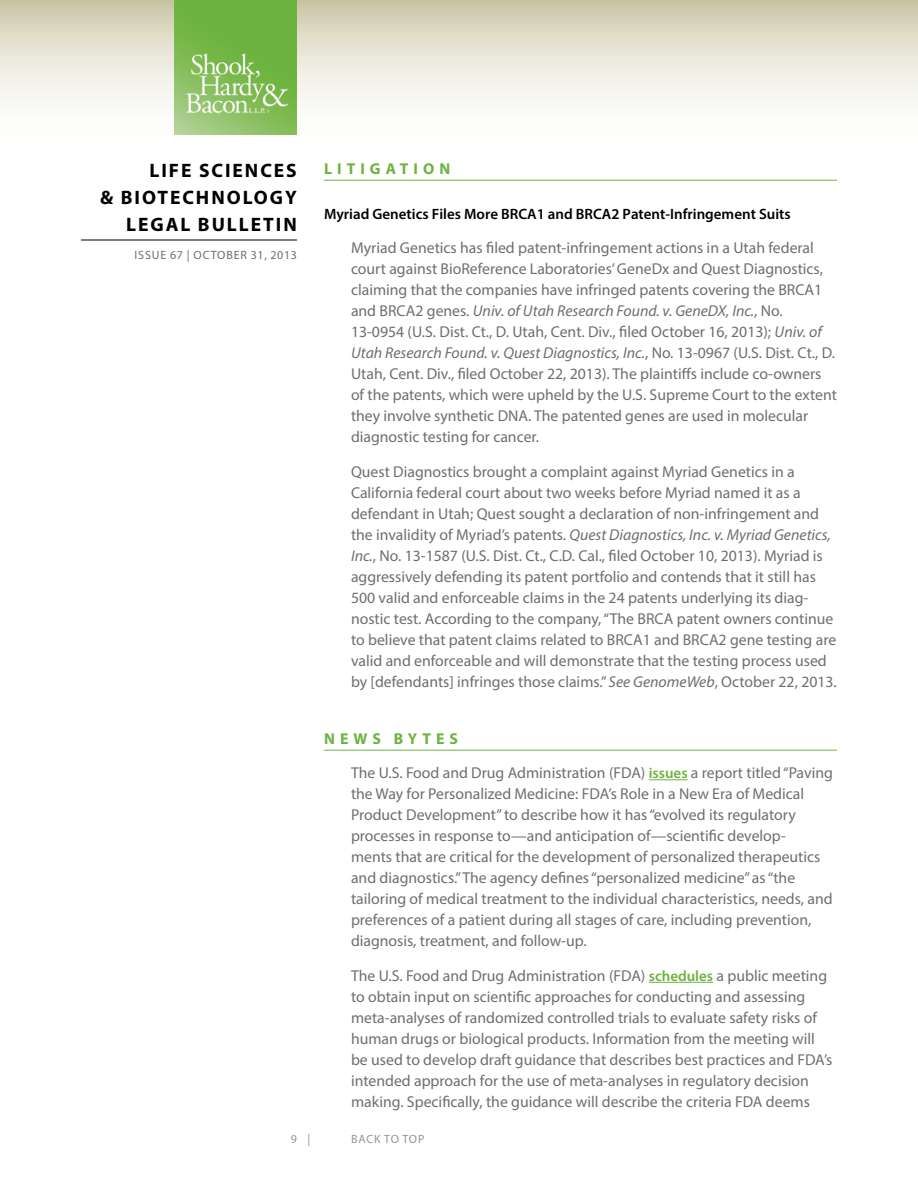
<style>
.page{position:relative;width:918px;height:1188px;background:#fff}
.page>*{position:absolute;margin:0;border:0;box-sizing:border-box;transform-origin:0 0}
.t1{font:700 19.5px "Myriad Pro";letter-spacing:.1em;color:#000}
.t2{font:15.75px/21px "Myriad Pro";color:#6d6e71}
.t3{font:700 15.75px "Myriad Pro";letter-spacing:.32em;color:#6cb33f}
.t4{font:600 15px "Myriad Pro";color:#000}
.t5{font:12px "Myriad Pro";letter-spacing:.07em;color:#6d6e71}
.t6{font:12px "Myriad Pro";color:#939598}
.s1{font-style:italic}
.s2{font-weight:700;color:#6cb33f}
.s3{font-weight:600;font-size:15px;color:#6cb33f}
</style>
<div class="page">
<svg style="left:0;top:0;width:918px;height:135px"></svg>
<hr style="left:81px;top:240px;width:216px;height:1px;background:#000">
<img style="left:175px;top:0;width:122px;height:135px">
<hr style="left:324px;top:180px;width:513px;height:1px;background:#6cb33f">
<hr style="left:324px;top:750px;width:513px;height:1px;background:#6cb33f">
<hr style="left:649px;top:779px;width:39px;height:1px;background:#6cb33f">
<hr style="left:649px;top:982px;width:64px;height:1px;background:#6cb33f">
<p class="t1" style="left:150px;top:157px;width:149px">LIFE SCIENCES</p>
<p class="t1" style="left:100px;top:184px;width:198px">&amp; BIOTECHNOLOGY</p>
<p class="t1" style="left:126px;top:211px;width:13px">LEG</p>
<p class="t1" style="left:166px;top:211px;width:73px">AL BULLE</p>
<p class="t1" style="left:263px;top:211px;width:23px">TIN</p>
<p class="t5" style="left:135px;top:248px;width:164px">Issue 67 | OCTOBER 31, 2013</p>
<p class="t3" style="left:324px;top:158px;width:128px">LIT IGAT ION</p>
<p class="t4" style="left:324px;top:204px;width:468px">Myriad Genetics Files More BRCA1 and BRCA2 Patent-Infringement Suits</p>
<p class="t2" style="left:351px;top:237px;width:488px">Myriad Genetics has filed patent-infringement actions in a Utah federal court against BioReference Laboratories’ GeneDx and Quest Diagnostics, claiming that the companies have infringed patents covering the BRCA1 and BRCA2 genes. <span class="s1">Univ. of Utah Research Found. v. GeneDX, Inc.</span>, No.<br>13-0954 (U.S. Dist. Ct., D. Utah, Cent. Div., filed October 16, 2013); <span class="s1">Univ. of Utah Research Found. v. Quest Diagnostics, Inc.</span>, No. 13-0967 (U.S. Dist. Ct., D.<br>Utah, Cent. Div., filed October 22, 2013). The plaintiffs include co-owners of the patents, which were upheld by the U.S. Supreme Court to the extent they involve synthetic DNA. The patented genes are used in molecular diagnostic testing for cancer.</p>
<p class="t2" style="left:351px;top:461px;width:487px">Quest Diagnostics brought a complaint against Myriad Genetics in a California federal court about two weeks before Myriad named it as a defendant in Utah; Quest sought a declaration of non-infringement and the invalidity of Myriad’s patents. <span class="s1">Quest Diagnostics, Inc. v. Myriad Genetics, Inc.</span>, No. 13-1587 (U.S. Dist. Ct., C.D. Cal., filed October 10, 2013). Myriad is aggressively defending its patent portfolio and contends that it still has 500 valid and enforceable claims in the 24 patents underlying its diag&shy;nostic test. According to the company, “The BRCA patent owners continue to believe that patent claims related to BRCA1 and BRCA2 gene testing are valid and enforceable and will demonstrate that the testing process used by [defendants] infringes those claims.” <span class="s1">See GenomeWeb</span>, October 22, 2013.</p>
<p class="t2" style="left:351px;top:721px;width:483px;line-height:34.5px;text-indent:-27px"><span class="s2">N EWS BYT ES<br></span>The U.S. Food and Drug Administration (FDA) <span class="s3">issues</span> a report titled “Paving</p>
<p class="t2" style="left:351px;top:783px;width:483px">the Way for Personalized Medicine: FDA’s Role in a New Era of Medical Product Development” to describe how it has “evolved its regulatory processes in response to—and anticipation of—scientific develop-<br>ments that are critical for the development of personalized therapeutics and diagnostics.” The agency defines “personalized medicine” as “the tailoring of medical treatment to the individual characteristics, needs, and preferences of a patient during all stages of care, including prevention, diagnosis, treatment, and follow-up.</p>
<p class="t2" style="left:351px;top:965px;width:483px">The U.S. Food and Drug Administration (FDA) <span class="s3">schedules</span> a public meeting to obtain input on scientific approaches for conducting and assessing meta-analyses of randomized controlled trials to evaluate safety risks of human drugs or biological products. Information from the meeting will be used to develop draft guidance that describes best practices and FDA’s intended approach for the use of meta-analyses in regulatory decision making. Specifically, the guidance will describe the criteria FDA deems</p>
<p class="t6" style="left:291px;top:1132px;width:21px">9 |</p>
<p class="t6" style="left:351px;top:1132px;width:9px">bac</p>
<p class="t6" style="left:374px;top:1132px;width:37px">k to top</p>
</div>
